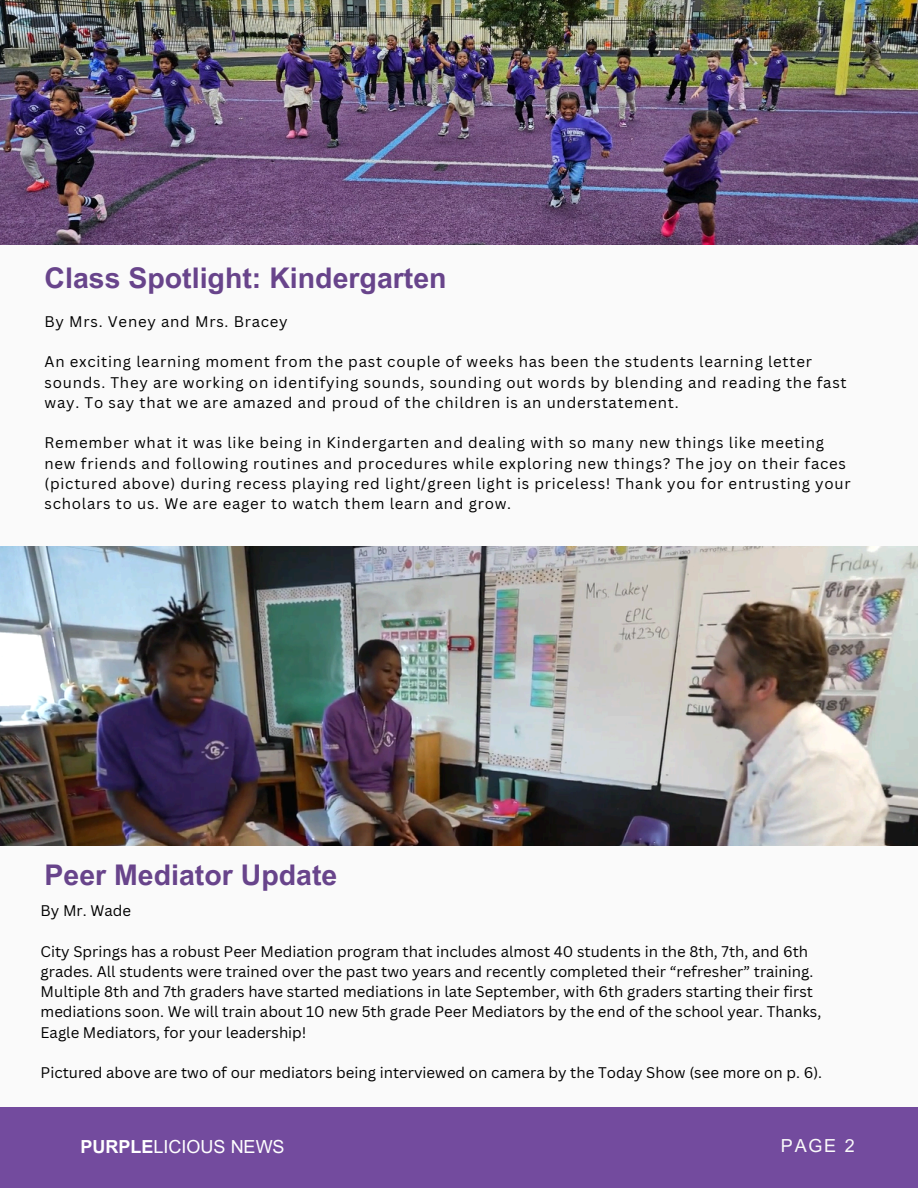
<style>
.page{position:relative;width:918px;height:1188px;background:#fafafa}
.page>*{position:absolute;margin:0;border:0;box-sizing:border-box;transform-origin:0 0}
.t1{font:700 28.5px "Arial MT Pro";color:#68448b}
.t2{font:18px "Arial MT Pro";color:#fff}
.t3{font:18px "Arial MT Pro";color:#fafafa}
.t4{font:15px/20.2px "Canva Sans";letter-spacing:.05em;color:#000}
.t5{font:15px/20.2px "Canva Sans";color:#000}
.s1{font-weight:700}
</style>
<div class="page">
<div style="left:0;top:1107px;width:918px;height:81px;background:#734b9e"></div>
<img style="left:0;top:0;width:918px;height:244px">
<img style="left:0;top:546px;width:918px;height:299px">
<p class="t1" style="left:45px;top:267px;width:404px">Class Spotlight: Kindergarten</p>
<p class="t4" style="left:45px;top:311px;width:245px">By Mrs. Veney and Mrs. Bracey</p>
<h1 class="t4" style="left:45px;top:352px;width:804px">An exciting learning moment from the past couple of weeks has been the students learning letter sounds. They are working on identifying sounds, sounding out words by blending and reading the fast way. To say that we are amazed and proud of the children is an understatement.</h1>
<p class="t4" style="left:45px;top:433px;width:808px">Remember what it was like being in Kindergarten and dealing with so many new things like meeting new friends and following routines and procedures while exploring new things? The joy on their faces (pictured above) during recess playing red light/green light is priceless! Thank you for entrusting your scholars to us. We are eager to watch them learn and grow.</p>
<h2 class="t1" style="left:45px;top:864px;width:294px">Peer Mediator Update</h2>
<p class="t4" style="left:41px;top:900px;width:92px">By Mr. Wade</p>
<p class="t5" style="left:41px;top:941px;width:782px">City Springs has a robust Peer Mediation program that includes almost 40 students in the 8th, 7th, and 6th grades. All students were trained over the past two years and recently completed their “refresher” training.<br>Multiple 8th and 7th graders have started mediations in late September, with 6th graders starting their first mediations soon. We will train about 10 new 5th grade Peer Mediators by the end of the school year. Thanks, Eagle Mediators, for your leadership!</p>
<h2 class="t5" style="left:41px;top:1062px;width:783px">Pictured above are two of our mediators being interviewed on camera by the Today Show (see more on p. 6).</h2>
<h1 class="t2" style="left:81px;top:1140px;width:206px"><span class="s1">PURPLE</span>LICIOUS NEWS</h1>
<p class="t3" style="left:781px;top:1139px;width:76px">PAGE 2</p>
</div>
